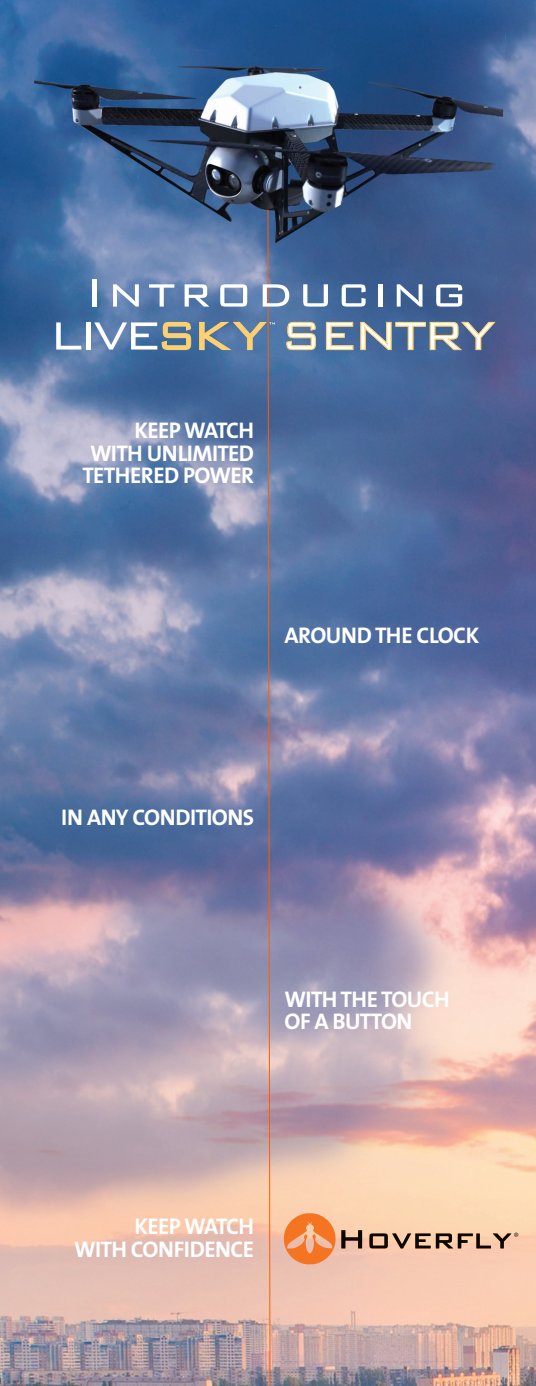
<style>
.page{position:relative;width:536px;height:1386px;background:#fff}
.page>*{position:absolute;margin:0;border:0;box-sizing:border-box;transform-origin:0 0}
.t1{font:300 52.5px "Bank Gothic";letter-spacing:.075em;color:#fff}
.t2{font:700 22.75px "The Mix";letter-spacing:-.025em;color:#fff}
.t3{font:15.75px "Minion Pro";color:#231f20}
</style>
<div class="page">
<img style="left:0;top:0;width:536px;height:1386px">
<svg style="left:56px;top:322px;width:25px;height:28px"></svg>
<hr style="left:86px;top:322px;width:4px;height:28px;background:#fff">
<svg style="left:94px;top:322px;width:98px;height:28px"></svg>
<svg style="left:286px;top:322px;width:30px;height:28px"></svg>
<svg style="left:325px;top:322px;width:29px;height:28px"></svg>
<svg style="left:360px;top:322px;width:135px;height:28px"></svg>
<svg style="left:198px;top:209px;width:77px;height:1177px;background:#8c8faa"></svg>
<svg style="left:284px;top:1213px;width:51px;height:51px;background:#f39357"></svg>
<svg style="left:341px;top:1230px;width:170px;height:18px;background:#ad8c74"></svg>
<p class="t1" style="left:85px;top:253px;width:382px">Introducing</p>
<p class="t2" style="left:134px;top:411px;width:121px">KEEP WATCH</p>
<p class="t2" style="left:90px;top:434px;width:166px">WITH UNLIMITED</p>
<p class="t2" style="left:82px;top:457px;width:173px">TETHERED POWER</p>
<p class="t2" style="left:284px;top:616px;width:196px">AROUND THE CLOCK</p>
<p class="t2" style="left:61px;top:798px;width:194px">IN ANY CONDITIONS</p>
<p class="t2" style="left:284px;top:980px;width:167px">WITH THE TOUCH</p>
<p class="t2" style="left:284px;top:1003px;width:129px">OF A BUTTON</p>
<p class="t2" style="left:134px;top:1207px;width:121px">KEEP WATCH</p>
<p class="t2" style="left:74px;top:1230px;width:181px">WITH CONFIDENCE</p>
<p class="t3" style="left:513px;top:1228px;width:7px">®</p>
</div>
